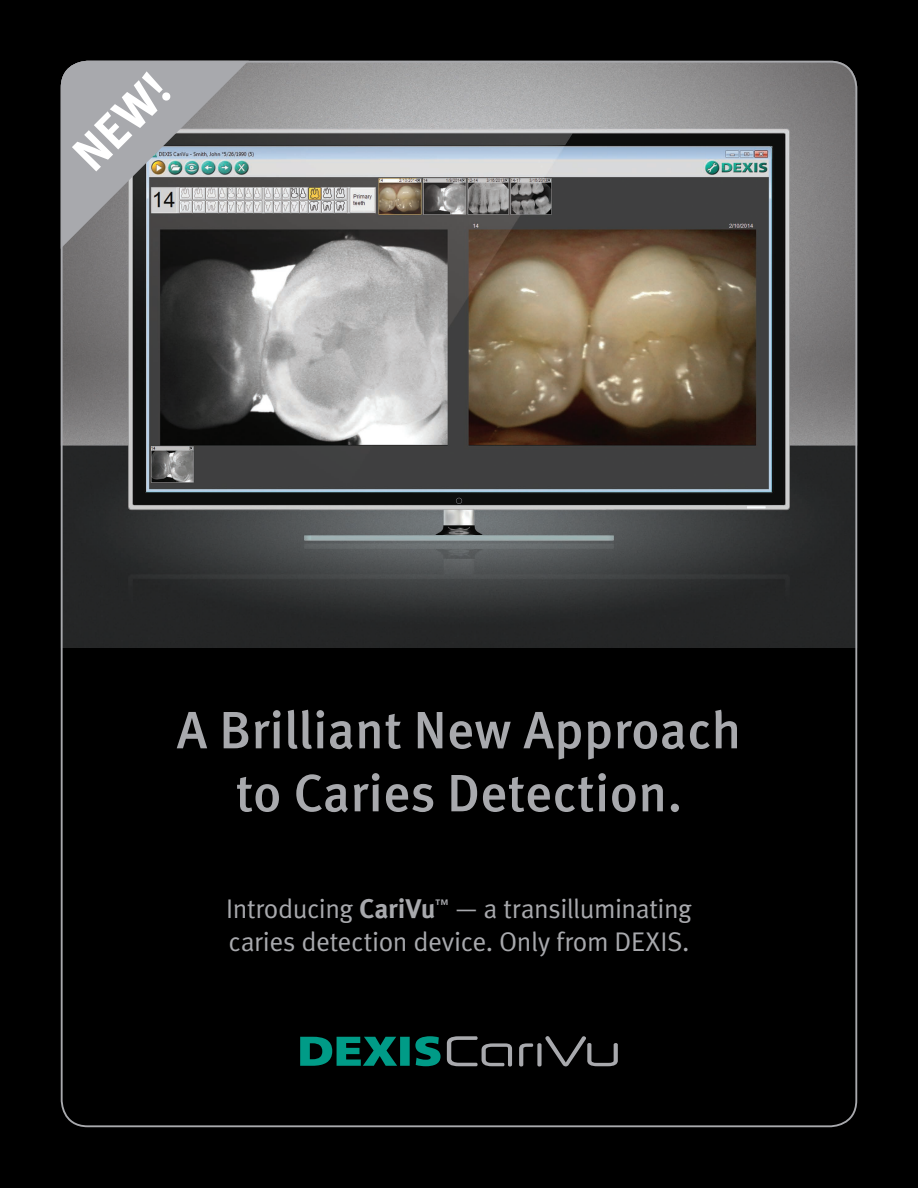
<style>
.page{position:relative;width:918px;height:1188px;background:#000}
.page>*{position:absolute;margin:0;border:0;box-sizing:border-box;transform-origin:0 0}
.t1{font:500 52.5px "Meta OT";color:#a8a9ad}
.t2{font:700 49.5px "Meta OT";color:#fff}
.BigCaption_DXP{font:27px/33px "Meta Normal";letter-spacing:-.015em;color:#a8a9ad}
.s1{font-family:"Meta OT";font-weight:700}
</style>
<div class="page">
<img style="left:64px;top:61px;width:793px;height:587px">
<svg style="left:300px;top:1036px;width:141px;height:30px"></svg>
<svg style="left:447px;top:1036px;width:65px;height:30px"></svg>
<svg style="left:519px;top:1043px;width:14px;height:23px"></svg>
<div style="left:537px;top:1043px;width:5px;height:23px;background:#a8a9ad;border-radius:2px"></div>
<svg style="left:545px;top:1036px;width:73px;height:30px"></svg>
<svg style="left:61px;top:61px;width:212px;height:212px"></svg>
<p class="t2" style="left:59px;top:140px;width:115px;rotate:-45deg">NEW!</p>
<p class="t1" style="left:177px;top:698px;width:566px">A Brilliant New Approach</p>
<p class="t1" style="left:236px;top:761px;width:448px">to Caries Detection.</p>
<p class="BigCaption_DXP" style="left:226px;top:892px;width:467px">Introducing <span class="s1">CariVu</span><sup>™</sup> — a transilluminating caries detection device. Only from DEXIS.</p>
</div>
